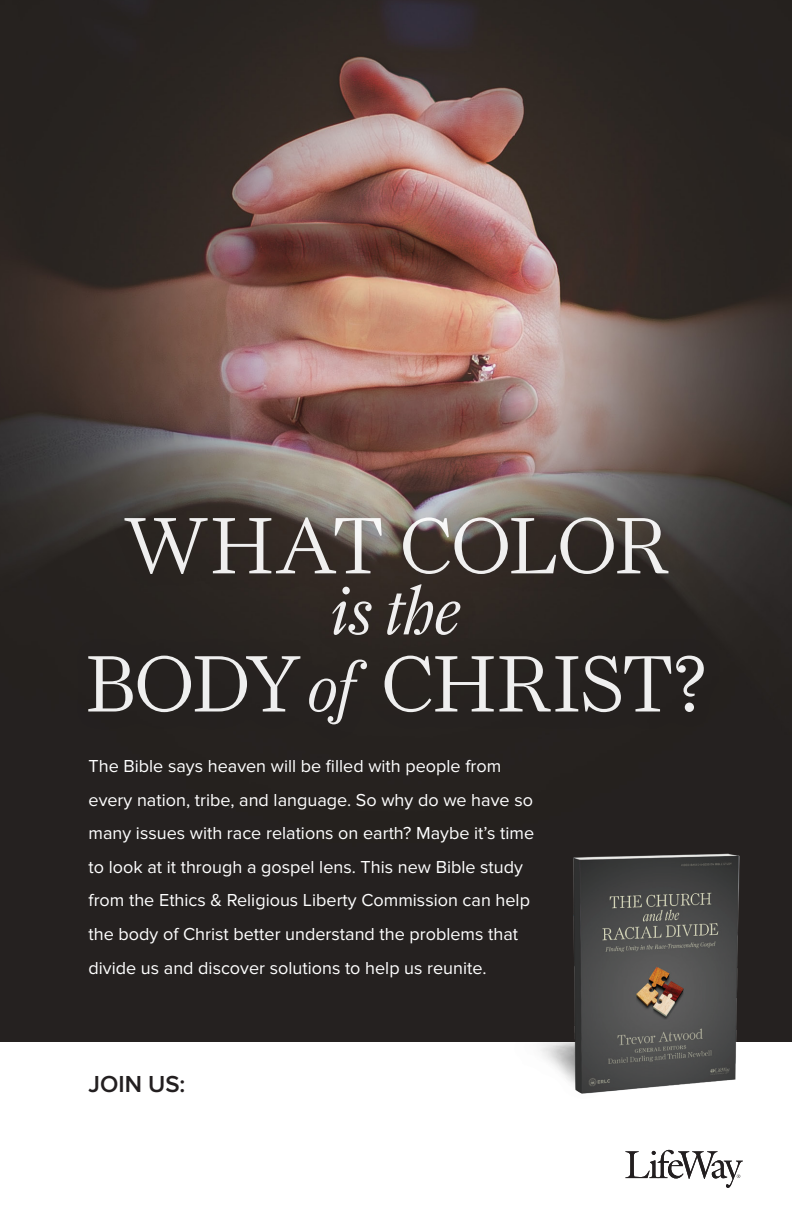
<style>
.page{position:relative;width:792px;height:1224px;background:#fff}
.page>*{position:absolute;margin:0;border:0;box-sizing:border-box;transform-origin:0 0}
.t1{font:80.4px "Farnham Display Light OSF";letter-spacing:-.025em;color:#fff}
.t2{font:italic 300 68.2px "Farnham Display";color:#fff}
.t3{font:600 24px "Proxima Nova";color:#231f20}
.t4{font:18px/33.6px "Proxima Nova";color:#fff}
.s1{font-family:"Farnham Display";font-weight:300;font-style:italic;font-size:68.2px}
</style>
<div class="page">
<img style="left:0;top:0;width:792px;height:1041px">
<div style="left:70px;top:497px;width:653px;height:247px;background:#231f20;opacity:.5"></div>
<svg style="left:625px;top:1150px;width:118px;height:38px"></svg>
<img style="left:479px;top:829px;width:303px;height:265px">
<h1 class="t1" style="left:122px;top:499px;width:548px">WHAT COLOR</h1>
<h2 class="t2" style="left:330px;top:572px;width:133px">is the</h2>
<h1 class="t1" style="left:84px;top:637px;width:625px">BODY <span class="s1">of</span> CHRIST?</h1>
<p class="t4" style="left:89px;top:749px;width:447px">The Bible says heaven will be filled with people from every nation, tribe, and language. So why do we have so many issues with race relations on earth? Maybe it’s time to look at it through a gospel lens. This new Bible study from the Ethics &amp; Religious Liberty Commission can help the body of Christ better understand the problems that divide us and discover solutions to help us reunite.</p>
<p class="t3" style="left:89px;top:1070px;width:98px">JOIN US:</p>
</div>
